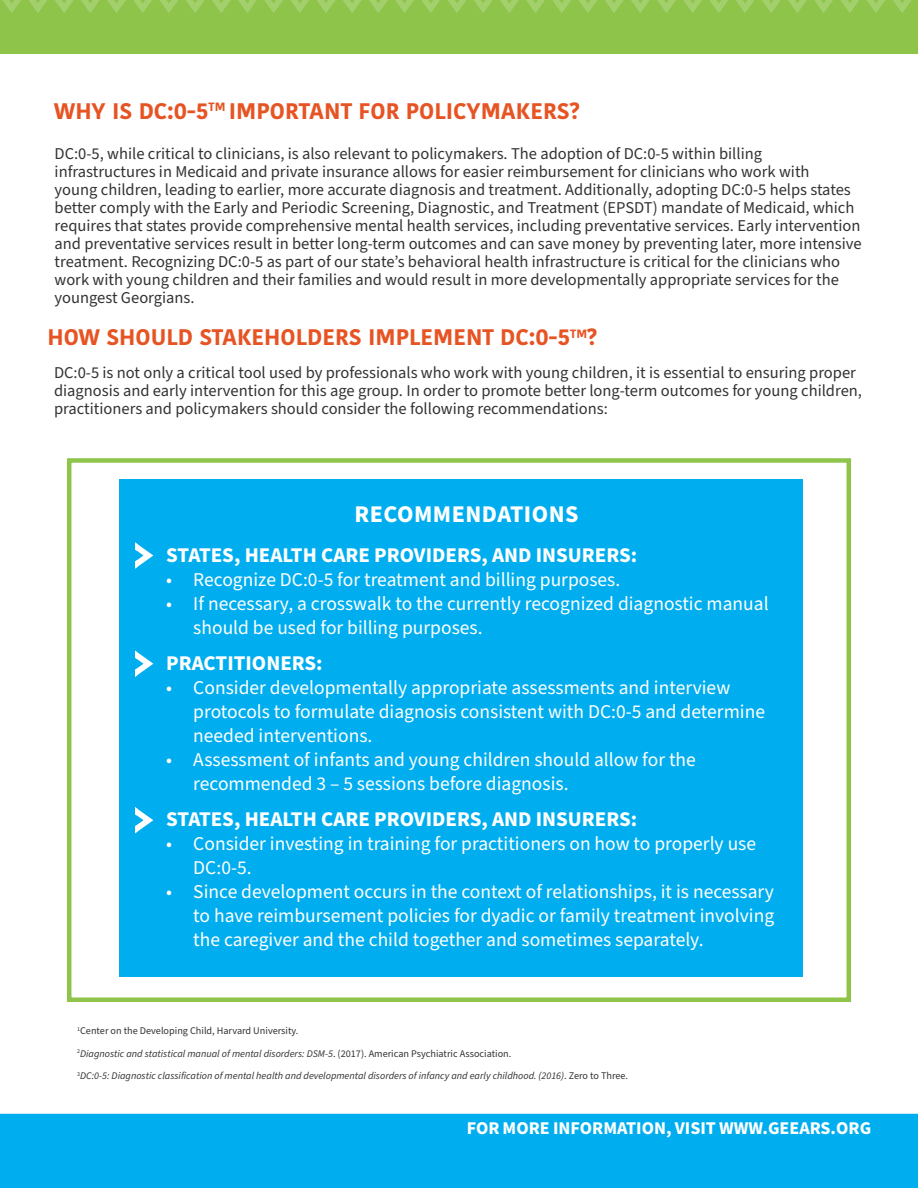
<style>
.page{position:relative;width:918px;height:1188px;background:#fff}
.page>*{position:absolute;margin:0;border:0;box-sizing:border-box;transform-origin:0 0}
.t1{font:700 24px "Source Sans Pro";letter-spacing:.02em;color:#fff}
.t2{font:700 22.5px "Kohinoor Bangla";color:#e75424}
.t3{font:700 21px "Source Sans Pro";color:#fff}
.t4{font:19.5px/24px "Source Sans Pro";color:#fff}
.t5{font:700 18px "Source Sans Pro";color:#fff}
.t6{font:16.5px/18px "Source Sans Pro";color:#333}
.t7{font:italic 10.2px "Source Sans Pro";color:#333}
.t8{font:10.2px "Source Sans Pro";color:#333}
.s1{font-style:normal}
</style>
<div class="page">
<div style="left:67px;top:458px;width:784px;height:544px;border:4px solid #8ec44a"></div>
<div style="left:119px;top:480px;width:683px;height:497px;background:#00aeef"></div>
<div style="left:0;top:0;width:918px;height:54px;background:#8ec44a"></div>
<svg style="left:2px;top:0;width:910px;height:13px"></svg>
<div style="left:0;top:1114px;width:918px;height:74px;background:#00aeef"></div>
<svg style="left:135px;top:542px;width:18px;height:27px"></svg>
<svg style="left:135px;top:651px;width:18px;height:26px"></svg>
<svg style="left:135px;top:807px;width:18px;height:26px"></svg>
<p class="t2" style="left:54px;top:91px;width:528px">WHY IS DC:0-5<sup>TM</sup> IMPORTANT FOR POLICYMAKERS?</p>
<p class="t6" style="left:55px;top:145px;width:809px">DC:0-5, while critical to clinicians, is also relevant to policymakers. The adoption of DC:0-5 within billing infrastructures in Medicaid and private insurance allows for easier reimbursement for clinicians who work with<br>young children, leading to earlier, more accurate diagnosis and treatment. Additionally, adopting DC:0-5 helps states better comply with the Early and Periodic Screening, Diagnostic, and Treatment (EPSDT) mandate of Medicaid, which requires that states provide comprehensive mental health services, including preventative services. Early intervention and preventative services result in better long-term outcomes and can save money by preventing later, more intensive treatment. Recognizing DC:0-5 as part of our state’s behavioral health infrastructure is critical for the clinicians who work with young children and their families and would result in more developmentally appropriate services for the youngest Georgians.</p>
<p class="t2" style="left:48px;top:318px;width:551px">HOW SHOULD STAKEHOLDERS IMPLEMENT DC:0-5<sup>TM</sup>?</p>
<p class="t6" style="left:54px;top:364px;width:810px">DC:0-5 is not only a critical tool used by professionals who work with young children, it is essential to ensuring proper diagnosis and early intervention for this age group. In order to promote better long-term outcomes for young children, practitioners and policymakers should consider the following recommendations:</p>
<p class="t1" style="left:355px;top:498px;width:226px">RECOMMENDATIONS</p>
<p class="t3" style="left:166px;top:541px;width:473px">STATES, HEALTH CARE PROVIDERS, AND INSURERS:</p>
<p class="t4" style="left:166px;top:568px;width:456px">• Recognize DC:0-5 for treatment and billing purposes.</p>
<p class="t4" style="left:193px;top:592px;width:577px;text-indent:-27px">• If necessary, a crosswalk to the currently recognized diagnostic manual should be used for billing purposes.</p>
<p class="t3" style="left:166px;top:649px;width:158px">PRACTITIONERS:</p>
<p class="t4" style="left:193px;top:676px;width:573px;text-indent:-27px">• Consider developmentally appropriate assessments and interview protocols to formulate diagnosis consistent with DC:0-5 and determine needed interventions.</p>
<p class="t4" style="left:193px;top:748px;width:504px;text-indent:-27px">• Assessment of infants and young children should allow for the recommended 3 – 5 sessions before diagnosis.</p>
<p class="t3" style="left:166px;top:805px;width:473px">STATES, HEALTH CARE PROVIDERS, AND INSURERS:</p>
<p class="t4" style="left:193px;top:832px;width:564px;text-indent:-27px">• Consider investing in training for practitioners on how to properly use<br>DC:0-5.</p>
<p class="t4" style="left:193px;top:880px;width:582px;text-align:justify;text-indent:-27px">• Since development occurs in the context of relationships, it is necessary to have reimbursement policies for dyadic or family treatment involving the caregiver and the child together and sometimes separately.</p>
<p class="t8" style="left:77px;top:1024px;width:223px"><sup>1</sup>Center on the Developing Child, Harvard University.</p>
<p class="t7" style="left:77px;top:1047px;width:436px"><sup>2</sup>Diagnostic and statistical manual of mental disorders: DSM-5<span class="s1">. (2017). American Psychiatric Association.</span></p>
<p class="t7" style="left:77px;top:1069px;width:552px"><sup>3</sup>DC:0-5: Diagnostic classification of mental health and developmental disorders of infancy and early childhood. (2016)<span class="s1">. Zero to Three.</span></p>
<p class="t5" style="left:467px;top:1116px;width:406px">FOR MORE INFORMATION, VISIT WWW.GEEARS.ORG</p>
</div>
